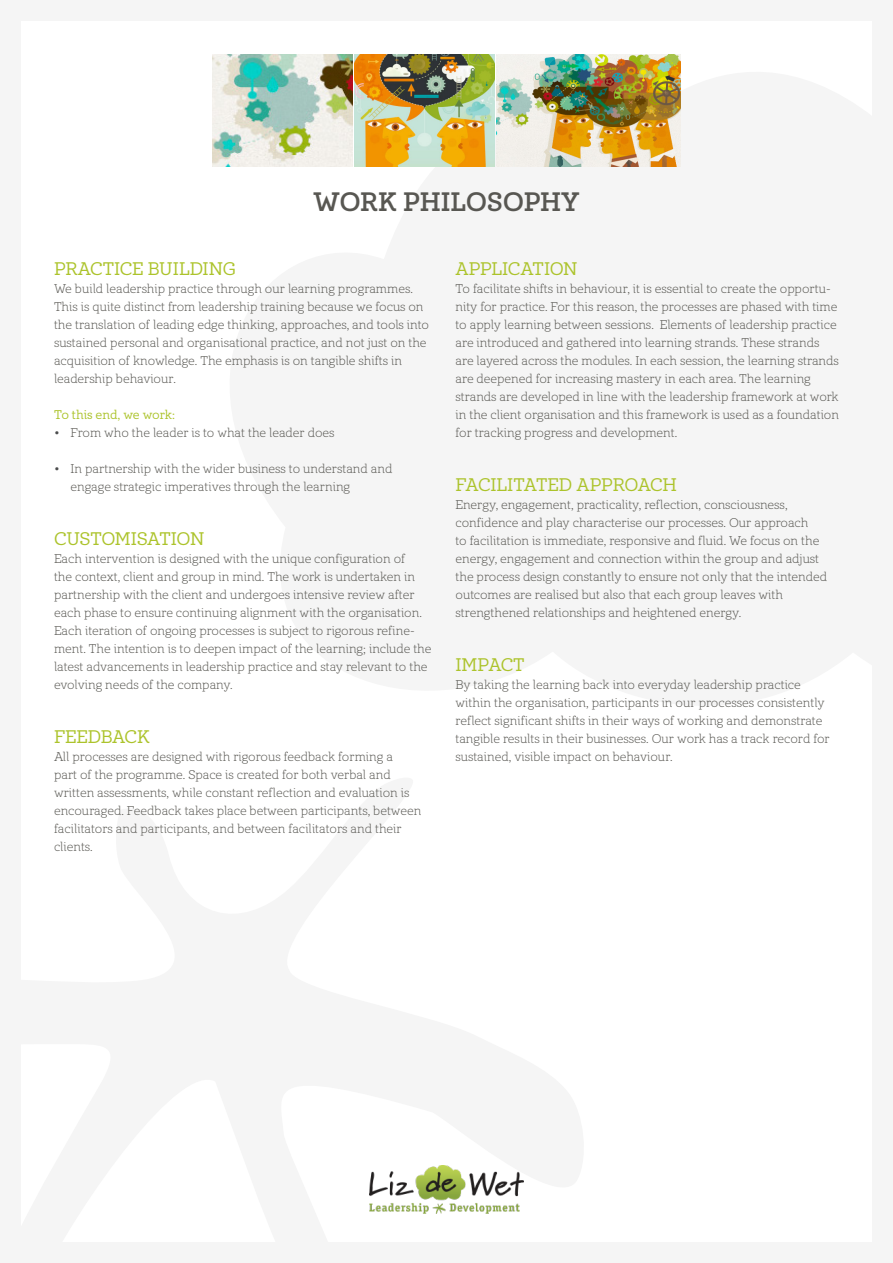
<style>
.page{position:relative;width:893px;height:1263px;background:#f5f5f5}
.page>*{position:absolute;margin:0;border:0;box-sizing:border-box;transform-origin:0 0}
.t1{font:700 28.5px "Conversation";color:#585752}
.t2{font:500 19.5px "Conversation";letter-spacing:-.01em;color:#acc32b}
.t3{font:13.5px/18px "Conversation";color:#585752}
.t4{font:500 13.5px "Conversation";letter-spacing:-.01em;color:#acc32b}
.s1{font-family:"Gotham";font-size:12px;color:#4b4c4d}
</style>
<div class="page">
<div style="left:21px;top:21px;width:851px;height:1221px;background:#fff"></div>
<img style="left:355px;top:54px;width:325px;height:112px">
<img style="left:213px;top:54px;width:140px;height:112px">
<img style="left:370px;top:1165px;width:153px;height:48px">
<p class="t1" style="left:313px;top:186px;width:268px">WORK PHILOSOPHY</p>
<p class="t2" style="left:54px;top:258px;width:183px">PRACTICE BUILDING</p>
<p class="t3" style="left:54px;top:279px;width:377px">We build leadership practice through our learning programmes.<br>This is quite distinct from leadership training because we focus on the translation of leading edge thinking, approaches, and tools into sustained personal and organisational practice, and not just on the acquisition of knowledge. The emphasis is on tangible shifts in</p>
<p class="t3" style="left:54px;top:369px;width:123px">leadership behaviour.</p>
<p class="t4" style="left:54px;top:407px;width:122px">To this end, we work:</p>
<p class="t3" style="left:54px;top:423px;width:282px"><span class="s1">•</span> From who the leader is to what the leader does</p>
<p class="t3" style="left:54px;top:459px;width:340px"><span class="s1">•</span> In partnership with the wider business to understand and</p>
<p class="t3" style="left:70px;top:477px;width:281px">engage strategic imperatives through the learning</p>
<p class="t2" style="left:54px;top:528px;width:152px">CUSTOMISATION</p>
<p class="t3" style="left:54px;top:549px;width:353px">Each intervention is designed with the unique configuration of</p>
<p class="t3" style="left:54px;top:567px;width:379px">the context, client and group in mind. The work is undertaken in partnership with the client and undergoes intensive review after each phase to ensure continuing alignment with the organisation.<br>Each iteration of ongoing processes is subject to rigorous refine&shy;ment. The intention is to deepen impact of the learning; include the latest advancements in leadership practice and stay relevant to the evolving needs of the company.</p>
<p class="t2" style="left:54px;top:726px;width:97px">FEEDBACK</p>
<p class="t3" style="left:54px;top:747px;width:341px">All processes are designed with rigorous feedback forming a</p>
<p class="t3" style="left:54px;top:765px;width:338px">part of the programme. Space is created for both verbal and</p>
<p class="t3" style="left:54px;top:783px;width:369px">written assessments, while constant reflection and evaluation is encouraged. Feedback takes place between participants, between facilitators and participants, and between facilitators and their clients.</p>
<p class="t2" style="left:455px;top:258px;width:124px">APPLICATION</p>
<p class="t3" style="left:455px;top:279px;width:385px">To facilitate shifts in behaviour, it is essential to create the opportu&shy;nity for practice. For this reason, the processes are phased with time to apply learning between sessions. Elements of leadership practice are introduced and gathered into learning strands. These strands are layered across the modules. In each session, the learning strands are deepened for increasing mastery in each area. The learning strands are developed in line with the leadership framework at work in the client organisation and this framework is used as a foundation for tracking progress and development.</p>
<p class="t2" style="left:455px;top:474px;width:223px">FACILITATED APPROACH</p>
<p class="t3" style="left:455px;top:495px;width:334px">Energy, engagement, practicality, reflection, consciousness,</p>
<p class="t3" style="left:455px;top:513px;width:373px">confidence and play characterise our processes. Our approach<br>to facilitation is immediate, responsive and fluid. We focus on the energy, engagement and connection within the group and adjust the process design constantly to ensure not only that the intended outcomes are realised but also that each group leaves with</p>
<p class="t3" style="left:455px;top:603px;width:287px">strengthened relationships and heightened energy.</p>
<p class="t2" style="left:455px;top:654px;width:71px">IMPACT</p>
<p class="t3" style="left:455px;top:675px;width:376px">By taking the learning back into everyday leadership practice within the organisation, participants in our processes consistently reflect significant shifts in their ways of working and demonstrate tangible results in their businesses. Our work has a track record for sustained, visible impact on behaviour.</p>
</div>
